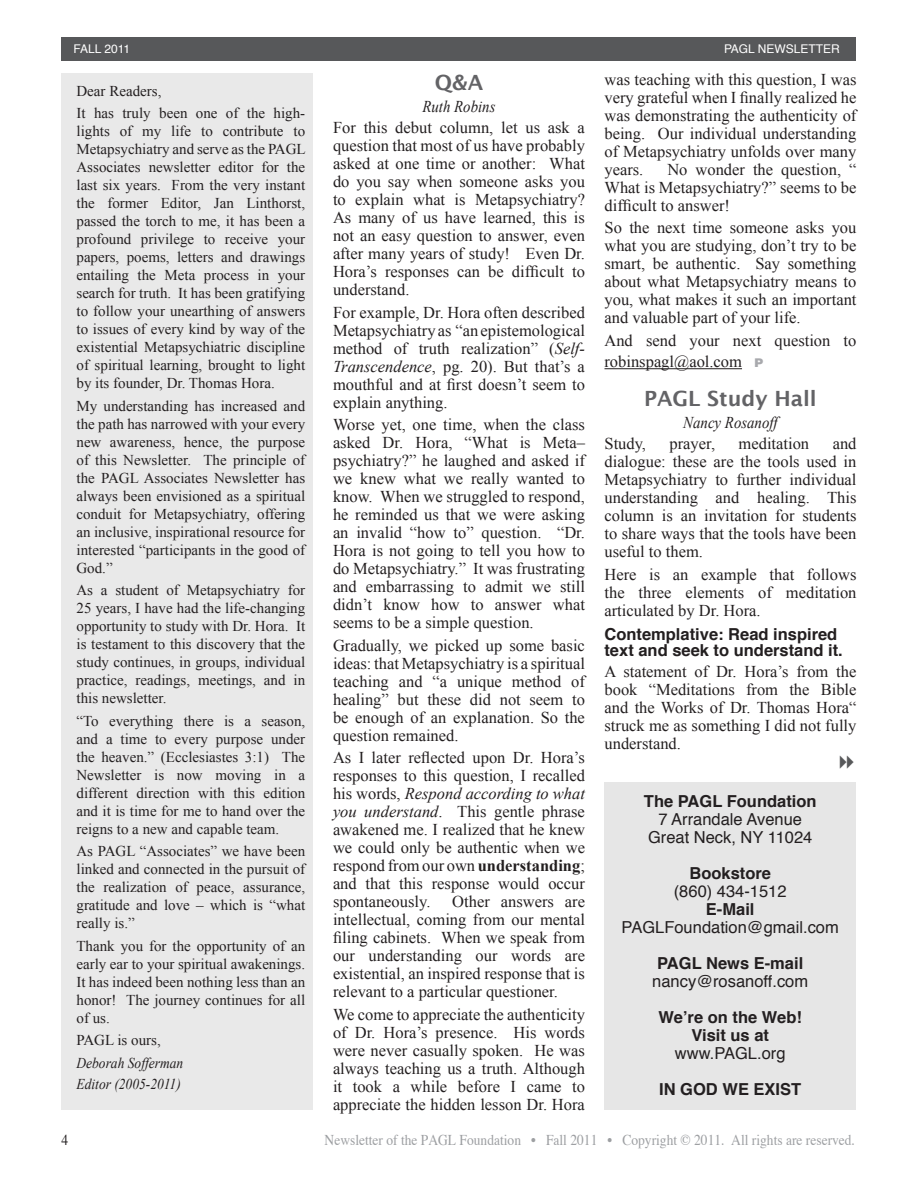
<style>
.page{position:relative;width:918px;height:1188px;background:#fff}
.page>*{position:absolute;margin:0;border:0;box-sizing:border-box;transform-origin:0 0}
.Headline{font:600 21px "Lucida Sans";color:#636366}
.Body_Text{font:16.5px/18px "Times New Roman";color:#231f20;text-align:justify}
.Return_Address{font:16.5px "Helvetica";color:#231f20}
.Return_Address-2{font:700 16.5px "Helvetica";color:#231f20}
.Subhead{font:700 16.5px/16.5px "Helvetica";color:#231f20}
.Author{font:italic 16.5px "Times New Roman";color:#231f20;scale:.9 1}
.Body_Text-2{font:15px/18px "Times New Roman";color:#231f20;text-align:justify}
.t1{font:15px "Times";color:#9d9fa2;scale:.9 1}
.Italic_type{font:italic 15px "Times New Roman";color:#231f20;scale:.9 1}
.t2{font:12px "Helvetica";color:#fff}
.s1{font-style:italic}
.s2{font-weight:700}
.s3{font-family:"Helvetica";font-weight:900;font-size:12px;color:#a8a9ad}
</style>
<div class="page">
<div style="left:62px;top:37px;width:794px;height:24px;background:#57585a"></div>
<div style="left:62px;top:74px;width:252px;height:1036px;background:#e9e9e9"></div>
<div style="left:604px;top:783px;width:252px;height:327px;background:#e6e6e6"></div>
<hr style="left:604px;top:368px;width:138px;height:1px;background:#231f20">
<p class="t2" style="left:74px;top:40px;width:58px">FALL 2011</p>
<p class="t2" style="left:724px;top:40px;width:117px">PAGL Newsletter</p>
<p class="Body_Text-2" style="left:76px;top:82px;width:86px">Dear Readers,</p>
<p class="Body_Text-2" style="left:76px;top:104px;width:231px">It has truly been one of the high&shy;lights of my life to contribute to Metapsychiatry and serve as the PAGL Associates newsletter editor for the last six years. From the very instant the former Editor, Jan Linthorst, passed the torch to me, it has been a profound privilege to receive your papers, poems, letters and drawings entailing the Meta process in your search for truth. It has been gratifying to follow your unearthing of answers to issues of every kind by way of the existential Metapsychiatric discipline of spiritual learning, brought to light by its founder, Dr. Thomas Hora.</p>
<p class="Body_Text-2" style="left:76px;top:397px;width:230px">My understanding has increased and the path has narrowed with your every new awareness, hence, the purpose of this Newsletter. The principle of the PAGL Associates Newsletter has always been envisioned as a spiritual conduit for Metapsychiatry, offering an inclusive, inspirational resource for interested “participants in the good of God.”</p>
<p class="Body_Text-2" style="left:76px;top:581px;width:230px">As a student of Metapsychiatry for 25 years, I have had the life-changing opportunity to study with Dr. Hora. It is testament to this discovery that the study continues, in groups, individual practice, readings, meetings, and in this newsletter.</p>
<p class="Body_Text-2" style="left:76px;top:712px;width:230px">“To everything there is a season, and a time to every purpose under the heaven.” (Ecclesiastes 3:1) The Newsletter is now moving in a different direction with this edition and it is time for me to hand over the reigns to a new and capable team.</p>
<p class="Body_Text-2" style="left:76px;top:842px;width:230px">As PAGL “Associates” we have been linked and connected in the pursuit of the realization of peace, assurance, gratitude and love – which is “what really is.”</p>
<p class="Body_Text-2" style="left:76px;top:937px;width:230px">Thank you for the opportunity of an early ear to your spiritual awakenings.<br>It has indeed been nothing less than an honor! The journey continues for all of us.</p>
<p class="Body_Text-2" style="left:76px;top:1031px;width:86px">PAGL is ours,</p>
<p class="Italic_type" style="left:76px;top:1054px;width:120px">Deborah Sofferman</p>
<p class="Italic_type" style="left:76px;top:1075px;width:117px">Editor (2005-2011)</p>
<p class="Body_Text" style="left:604px;top:70px;width:254px">was teaching with this question, I was very grateful when I finally realized he was demonstrating the authenticity of being. Our individual understanding of Metapsychiatry unfolds over many years.</p>
<p class="Headline" style="left:435px;top:70px;width:50px">Q&amp;A</p>
<p class="Author" style="left:422px;top:97px;width:83px">Ruth Robins</p>
<p class="Body_Text" style="left:333px;top:118px;width:254px">For this debut column, let us ask a question that most of us have probably asked at one time or another: What do you say when someone asks you to explain what is Metapsychiatry?<br>As many of us have learned, this is not an easy question to answer, even after many years of study! Even Dr.<br>Hora’s responses can be difficult to understand.</p>
<p class="Body_Text" style="left:333px;top:303px;width:254px">For example, Dr. Hora often described Metapsychiatry as “an epistemological method of truth realization” (<span class="s1">Self-Transcendence</span>, pg. 20). But that’s a mouthful and at first doesn’t seem to explain anything.</p>
<p class="Body_Text" style="left:333px;top:415px;width:254px">Worse yet, one time, when the class asked Dr. Hora, “What is Meta– psychiatry?” he laughed and asked if we knew what we really wanted to know. When we struggled to respond, he reminded us that we were asking an invalid “how to” question. “Dr.<br>Hora is not going to tell you how to do Metapsychiatry.” It was frustrating and embarrassing to admit we still didn’t know how to answer what seems to be a simple question.</p>
<p class="Body_Text" style="left:333px;top:636px;width:254px">Gradually, we picked up some basic ideas: that Metapsychiatry is a spiritual teaching and “a unique method of healing” but these did not seem to be enough of an explanation. So the question remained.</p>
<p class="Body_Text" style="left:333px;top:748px;width:254px">As I later reflected upon Dr. Hora’s responses to this question, I recalled his words, <span class="s1">Respond according to what you understand</span>. This gentle phrase awakened me. I realized that he knew we could only be authentic when we respond from our own <span class="s2">understanding</span>; and that this response would occur spontaneously.</p>
<p class="Body_Text" style="left:604px;top:160px;width:254px;text-indent:63px">No wonder the question, “ What is Metapsychiatry?” seems to be difficult to answer!</p>
<p class="Body_Text" style="left:604px;top:219px;width:254px">So the next time someone asks you what you are studying, don’t try to be smart, be authentic. Say something about what Metapsychiatry means to you, what makes it such an important and valuable part of your life.</p>
<p class="Body_Text" style="left:604px;top:330px;width:253px;line-height:21px">And send your next question to robinspagl@aol.com <span class="s3">P</span></p>
<p class="Headline" style="left:644px;top:386px;width:174px">PAGL Study Hall</p>
<p class="Author" style="left:683px;top:413px;width:106px">Nancy Rosanoff</p>
<p class="Body_Text" style="left:604px;top:435px;width:43px">Study,</p>
<p class="Body_Text" style="left:670px;top:435px;width:47px">prayer,</p>
<p class="Body_Text" style="left:739px;top:435px;width:72px">meditation</p>
<p class="Body_Text" style="left:604px;top:435px;width:254px;text-indent:228px">and dialogue: these are the tools used in Metapsychiatry to further individual understanding and healing. This column is an invitation for students to share ways that the tools have been useful to them.</p>
<p class="Body_Text" style="left:604px;top:565px;width:254px">Here is an example that follows the three elements of meditation articulated by Dr. Hora.</p>
<p class="Subhead" style="left:604px;top:627px;width:240px">Contemplative: Read inspired text and seek to understand it.</p>
<p class="Body_Text" style="left:604px;top:663px;width:254px">A statement of Dr. Hora’s from the book “Meditations from the Bible and the Works of Dr. Thomas Hora“ struck me as something I did not fully understand.</p>
<p class="Return_Address-2" style="left:644px;top:790px;width:174px">The PAGL Foundation</p>
<p class="Return_Address" style="left:658px;top:808px;width:145px">7 Arrandale Avenue</p>
<p class="Return_Address" style="left:648px;top:826px;width:166px">Great Neck, NY 11024</p>
<p class="Return_Address-2" style="left:689px;top:862px;width:83px">Bookstore</p>
<p class="Return_Address" style="left:674px;top:880px;width:114px">(860) 434-1512</p>
<p class="Return_Address-2" style="left:706px;top:898px;width:50px">E-Mail</p>
<p class="Return_Address" style="left:622px;top:916px;width:219px">PAGLFoundation@gmail.com</p>
<p class="Return_Address-2" style="left:657px;top:952px;width:148px">PAGL News E-mail</p>
<p class="Return_Address" style="left:652px;top:970px;width:157px">nancy@rosanoff.com</p>
<p class="Return_Address-2" style="left:659px;top:1006px;width:145px">We’re on the Web!</p>
<p class="Return_Address-2" style="left:691px;top:1024px;width:79px">Visit us at</p>
<p class="Return_Address" style="left:675px;top:1042px;width:112px">www.PAGL.org</p>
<p class="Return_Address-2" style="left:659px;top:1078px;width:126px">In God We Exist</p>
<p class="Body_Text" style="left:333px;top:892px;width:254px;text-indent:119px">Other answers are intellectual, coming from our mental filing cabinets. When we speak from our understanding our words are existential, an inspired response that is relevant to a particular questioner.</p>
<p class="Body_Text" style="left:333px;top:1005px;width:254px">We come to appreciate the authenticity of Dr. Hora’s presence. His words were never casually spoken. He was always teaching us a truth. Although it took a while before I came to appreciate the hidden lesson Dr. Hora</p>
<p class="t1" style="left:325px;top:1131px;width:591px">Newsletter of the PAGL Foundation • Fall 2011 • Copyright © 2011. All rights are reserved.</p>
</div>
